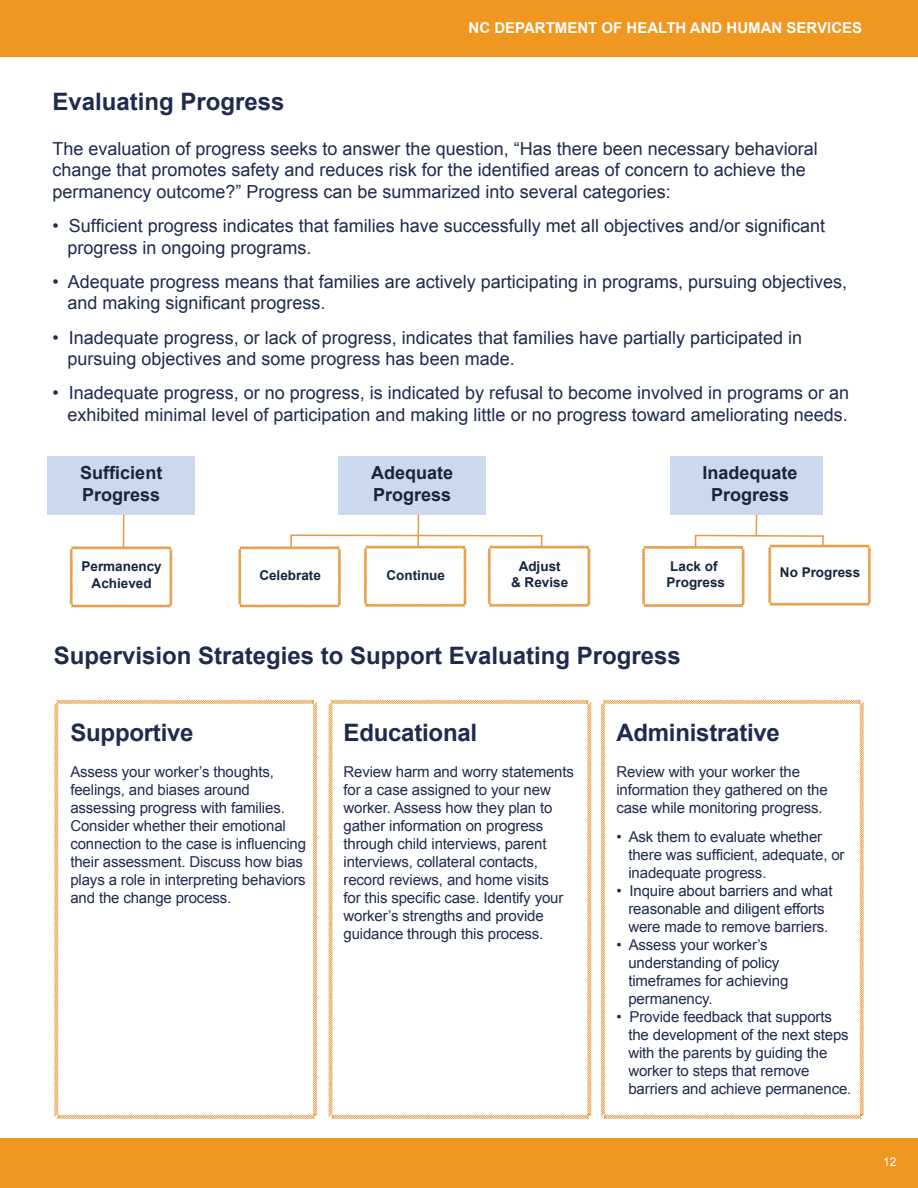
<style>
.page{position:relative;width:918px;height:1188px;background:#fff}
.page>*{position:absolute;margin:0;border:0;box-sizing:border-box;transform-origin:0 0}
.t1{font:700 24px "Arial";color:#1f2a4d}
.t2{font:18px/21.6px "Arial";color:#1f2a4d}
.t3{font:700 18px/21.6px "Arial";color:#14253d}
.t4{font:15px/18px "Arial";letter-spacing:-.01em;color:#1f2a4d}
.t5{font:700 15px "Arial";color:#fff}
.t6{font:700 13.5px/16.2px "Arial";color:#14253d;text-align:center}
.t7{font:12px "Arial";color:#fff}
</style>
<div class="page">
<img style="left:0;top:0;width:918px;height:1188px">
<svg style="left:53px;top:699px;width:265px;height:421px"></svg>
<hr style="left:123px;top:508px;width:2px;height:48px;background:#e59c41">
<hr style="left:417px;top:504px;width:2px;height:47px;background:#e59c41">
<hr style="left:290px;top:535px;width:2px;height:48px;background:#e59c41">
<hr style="left:541px;top:535px;width:1px;height:48px;background:#e59c41">
<hr style="left:694px;top:535px;width:2px;height:48px;background:#e59c41">
<hr style="left:822px;top:535px;width:2px;height:48px;background:#e59c41">
<hr style="left:756px;top:484px;width:1px;height:52px;background:#e59c41">
<svg style="left:327px;top:699px;width:265px;height:421px"></svg>
<svg style="left:600px;top:699px;width:265px;height:421px"></svg>
<div style="left:47px;top:456px;width:148px;height:58px;background:#cad9ed"></div>
<div style="left:338px;top:456px;width:148px;height:58px;background:#cad9ed"></div>
<div style="left:670px;top:456px;width:153px;height:58px;background:#cad9ed"></div>
<svg style="left:69px;top:546px;width:104px;height:62px"></svg>
<svg style="left:238px;top:546px;width:103px;height:62px"></svg>
<svg style="left:363px;top:545px;width:104px;height:62px"></svg>
<svg style="left:487px;top:545px;width:104px;height:62px"></svg>
<svg style="left:641px;top:545px;width:104px;height:63px"></svg>
<svg style="left:768px;top:544px;width:103px;height:62px"></svg>
<svg style="left:289px;top:534px;width:255px;height:3px"></svg>
<svg style="left:693px;top:534px;width:132px;height:4px"></svg>
<h1 class="t1" style="left:52px;top:85px;width:234px">Evaluating Progress</h1>
<p class="t5" style="left:469px;top:18px;width:395px">NC DEPARTMENT OF HEALTH AND HUMAN SERVICES</p>
<p class="t2" style="left:52px;top:138px;width:767px">The evaluation of progress seeks to answer the question, “Has there been necessary behavioral change that promotes safety and reduces risk for the identified areas of concern to achieve the permanency outcome?” Progress can be summarized into several categories:</p>
<p class="t2" style="left:68px;top:215px;width:759px;text-indent:-15px">• Sufficient progress indicates that families have successfully met all objectives and/or significant progress in ongoing programs.</p>
<p class="t2" style="left:68px;top:271px;width:781px;text-indent:-15px">• Adequate progress means that families are actively participating in programs, pursuing objectives, and making significant progress.</p>
<p class="t2" style="left:68px;top:327px;width:736px;text-indent:-15px">• Inadequate progress, or lack of progress, indicates that families have partially participated in pursuing objectives and some progress has been made.</p>
<p class="t2" style="left:52px;top:382px;width:798px;text-align:right">• Inadequate progress, or no progress, is indicated by refusal to become involved in programs or an exhibited minimal level of participation and making little or no progress toward ameliorating needs.</p>
<p class="t3" style="left:80px;top:463px;width:84px">Sufficient<br>Progress</p>
<p class="t3" style="left:371px;top:463px;width:84px">Adequate<br>Progress</p>
<p class="t3" style="left:703px;top:463px;width:97px;text-align:center">Inadequate<br>Progress</p>
<p class="t6" style="left:82px;top:559px;width:82px">Permanency<br>Achieved</p>
<p class="t6" style="left:259px;top:568px;width:63px">Celebrate</p>
<p class="t6" style="left:387px;top:567px;width:60px">Continue</p>
<p class="t6" style="left:511px;top:558px;width:59px">Adjust<br>&amp; Revise</p>
<p class="t6" style="left:667px;top:558px;width:60px;text-align:left">Lack of<br>Progress</p>
<p class="t6" style="left:780px;top:565px;width:82px">No Progress</p>
<h1 class="t1" style="left:54px;top:640px;width:628px">Supervision Strategies to Support Evaluating Progress</h1>
<h1 class="t1" style="left:70px;top:717px;width:125px">Supportive</h1>
<p class="t4" style="left:70px;top:763px;width:237px">Assess your worker’s thoughts, feelings, and biases around assessing progress with families.<br>Consider whether their emotional connection to the case is influencing their assessment. Discuss how bias plays a role in interpreting behaviors and the change process.</p>
<h1 class="t1" style="left:344px;top:717px;width:135px">Educational</h1>
<p class="t4" style="left:344px;top:763px;width:232px">Review harm and worry statements for a case assigned to your new worker. Assess how they plan to gather information on progress through child interviews, parent interviews, collateral contacts, record reviews, and home visits<br>for this specific case. Identify your worker’s strengths and provide guidance through this process.</p>
<h1 class="t1" style="left:616px;top:717px;width:165px">Administrative</h1>
<p class="t4" style="left:616px;top:763px;width:213px">Review with your worker the information they gathered on the case while monitoring progress.</p>
<p class="t4" style="left:628px;top:828px;width:218px;text-indent:-12px">• Ask them to evaluate whether there was sufficient, adequate, or inadequate progress.</p>
<p class="t4" style="left:616px;top:882px;width:218px;text-align:center">• Inquire about barriers and what reasonable and diligent efforts were made to remove barriers.</p>
<p class="t4" style="left:628px;top:936px;width:161px;text-indent:-12px">• Assess your worker’s understanding of policy timeframes for achieving permanency.</p>
<p class="t4" style="left:628px;top:1008px;width:224px;text-indent:-12px">• Provide feedback that supports the development of the next steps with the parents by guiding the worker to steps that remove barriers and achieve permanence.</p>
<p class="t7" style="left:883px;top:1154px;width:15px">12</p>
</div>
